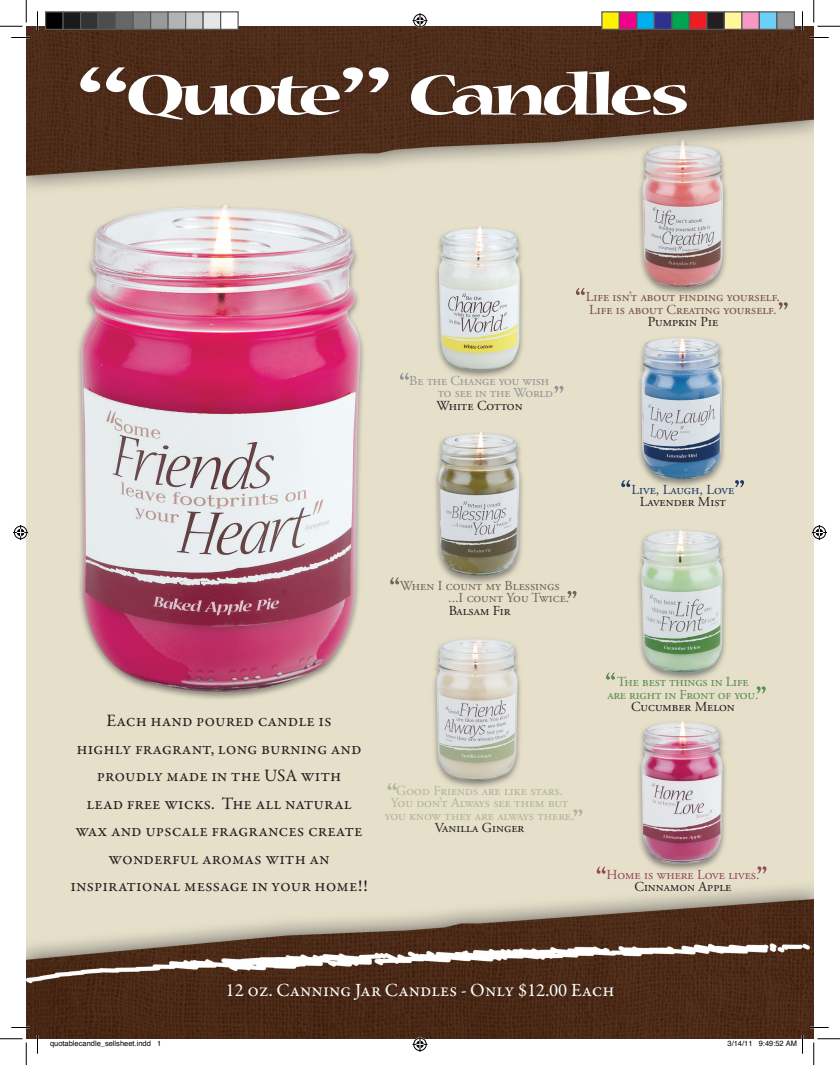
<style>
.page{position:relative;width:840px;height:1065px;background:#fff}
.page>*{position:absolute;margin:0;border:0;box-sizing:border-box;transform-origin:0 0}
.t1{font:63.75px "Nueva MM 540 475";letter-spacing:-.07em;color:#fff;scale:1.43 1}
.t2{font:18.75px "Garamond Premr Pro";color:#fff}
.t3{font:17.5px/27.5px "Garamond Premr Pro";color:#231f20;text-align:center}
.t4{font:13.75px "Adobe Garamond Pro";color:#231f20}
.t5{font:13.75px "Adobe Garamond Pro";color:#adb798}
.t6{font:13.75px/12.5px "Adobe Garamond Pro";color:#755049}
.t7{font:13.75px "Adobe Garamond Pro";letter-spacing:-.01em;color:#588d4f}
.t8{font:13.75px "Adobe Garamond Pro";color:#6e6656}
.t9{font:13.75px/12.5px "Adobe Garamond Pro";letter-spacing:-.01em;color:#939598;text-align:right}
.t10{font:13.75px "Adobe Garamond Pro";color:#94485c}
.t11{font:13.75px "Adobe Garamond Pro";color:#1e3967}
.t12{font:7.5px "Helvetica";color:#000}
.s1{font-family:"Rotis Serif";font-weight:700;font-size:97.5px}
</style>
<div class="page">
<img style="left:26px;top:26px;width:788px;height:1013px">
<div style="left:222px;top:978px;width:395px;height:26px;background:#492816"></div>
<div style="left:75px;top:63px;width:617px;height:61px;background:#4b2b1a"></div>
<svg style="left:400px;top:373px;width:9px;height:7px"></svg>
<svg style="left:554px;top:386px;width:9px;height:7px"></svg>
<svg style="left:576px;top:288px;width:9px;height:7px"></svg>
<svg style="left:779px;top:302px;width:9px;height:7px"></svg>
<svg style="left:621px;top:480px;width:9px;height:7px"></svg>
<svg style="left:735px;top:480px;width:9px;height:7px"></svg>
<svg style="left:606px;top:673px;width:9px;height:7px"></svg>
<svg style="left:757px;top:686px;width:9px;height:7px"></svg>
<svg style="left:597px;top:867px;width:9px;height:7px"></svg>
<svg style="left:757px;top:866px;width:9px;height:7px"></svg>
<svg style="left:388px;top:783px;width:9px;height:7px"></svg>
<svg style="left:573px;top:809px;width:9px;height:7px"></svg>
<svg style="left:390px;top:578px;width:9px;height:6px"></svg>
<svg style="left:568px;top:591px;width:9px;height:7px"></svg>
<svg style="left:11px;top:37px;width:19px;height:1px"></svg>
<svg style="left:810px;top:37px;width:19px;height:1px"></svg>
<svg style="left:11px;top:1027px;width:19px;height:1px"></svg>
<svg style="left:810px;top:1027px;width:19px;height:1px"></svg>
<svg style="left:37px;top:11px;width:1px;height:19px"></svg>
<svg style="left:37px;top:1035px;width:1px;height:19px"></svg>
<svg style="left:802px;top:11px;width:1px;height:19px"></svg>
<svg style="left:0;top:0;width:27px;height:27px"></svg>
<svg style="left:0;top:1039px;width:27px;height:26px"></svg>
<svg style="left:814px;top:0;width:26px;height:27px"></svg>
<svg style="left:814px;top:1039px;width:26px;height:26px"></svg>
<svg style="left:412px;top:13px;width:16px;height:15px"></svg>
<svg style="left:412px;top:1037px;width:16px;height:15px"></svg>
<svg style="left:13px;top:525px;width:15px;height:15px"></svg>
<svg style="left:812px;top:525px;width:15px;height:15px"></svg>
<div style="left:46px;top:12px;width:17px;height:17px;background:#000"></div>
<div style="left:45px;top:11px;width:19px;height:19px;border:1px solid #595959"></div>
<div style="left:63px;top:12px;width:18px;height:17px;background:#1a1a1a"></div>
<div style="left:62px;top:11px;width:19px;height:19px;border:1px solid #595959"></div>
<div style="left:81px;top:12px;width:17px;height:17px;background:#333"></div>
<div style="left:80px;top:11px;width:19px;height:19px;border:1px solid #595959"></div>
<div style="left:98px;top:12px;width:18px;height:17px;background:#4d4d4d"></div>
<div style="left:98px;top:11px;width:18px;height:19px;border:1px solid #595959"></div>
<div style="left:116px;top:12px;width:17px;height:17px;background:#666"></div>
<div style="left:115px;top:11px;width:19px;height:19px;border:1px solid #595959"></div>
<div style="left:133px;top:12px;width:18px;height:17px;background:#808080"></div>
<div style="left:132px;top:11px;width:19px;height:19px;border:1px solid #595959"></div>
<div style="left:151px;top:12px;width:17px;height:17px;background:#999"></div>
<div style="left:150px;top:11px;width:19px;height:19px;border:1px solid #595959"></div>
<div style="left:168px;top:12px;width:18px;height:17px;background:#b3b3b3"></div>
<div style="left:168px;top:11px;width:18px;height:19px;border:1px solid #595959"></div>
<div style="left:186px;top:12px;width:17px;height:17px;background:#ccc"></div>
<div style="left:185px;top:11px;width:19px;height:19px;border:1px solid #595959"></div>
<div style="left:203px;top:12px;width:18px;height:17px;background:#e6e6e6"></div>
<div style="left:202px;top:11px;width:19px;height:19px;border:1px solid #595959"></div>
<div style="left:221px;top:12px;width:17px;height:17px;background:#fff"></div>
<div style="left:220px;top:11px;width:19px;height:19px;border:1px solid #595959"></div>
<div style="left:602px;top:12px;width:17px;height:17px;background:#fff101"></div>
<div style="left:601px;top:11px;width:19px;height:19px;border:1px solid #595959"></div>
<div style="left:619px;top:12px;width:18px;height:17px;background:#ed028c"></div>
<div style="left:619px;top:11px;width:19px;height:19px;border:1px solid #595959"></div>
<div style="left:637px;top:12px;width:17px;height:17px;background:#00aeef"></div>
<div style="left:636px;top:11px;width:19px;height:19px;border:1px solid #595959"></div>
<div style="left:654px;top:12px;width:18px;height:17px;background:#2e3092"></div>
<div style="left:654px;top:11px;width:18px;height:19px;border:1px solid #595959"></div>
<div style="left:672px;top:12px;width:17px;height:17px;background:#00a54f"></div>
<div style="left:671px;top:11px;width:19px;height:19px;border:1px solid #595959"></div>
<div style="left:689px;top:12px;width:18px;height:17px;background:#ee1d23"></div>
<div style="left:689px;top:11px;width:19px;height:19px;border:1px solid #595959"></div>
<div style="left:707px;top:12px;width:17px;height:17px;background:#231f20"></div>
<div style="left:706px;top:11px;width:19px;height:19px;border:1px solid #595959"></div>
<div style="left:724px;top:12px;width:18px;height:17px;background:#fff79a"></div>
<div style="left:724px;top:11px;width:18px;height:19px;border:1px solid #595959"></div>
<div style="left:742px;top:12px;width:17px;height:17px;background:#f499c2"></div>
<div style="left:741px;top:11px;width:19px;height:19px;border:1px solid #595959"></div>
<div style="left:759px;top:12px;width:18px;height:17px;background:#6bcff6"></div>
<div style="left:759px;top:11px;width:19px;height:19px;border:1px solid #595959"></div>
<div style="left:777px;top:12px;width:17px;height:17px;background:#939598"></div>
<div style="left:776px;top:11px;width:19px;height:19px;border:1px solid #595959"></div>
<svg style="left:758px;top:1035px;width:45px;height:19px"></svg>
<p class="t1" style="left:72px;top:67px;width:433px"><span class="s1">“</span>Quote<span class="s1">”</span> Candles</p>
<p class="t9" style="left:409px;top:375px;width:145px">Be the Change you wish to see in the World</p>
<p class="t4" style="left:437px;top:397px;width:88px">White Cotton</p>
<p class="t6" style="left:586px;top:291px;width:196px">Life isn’t about finding yourself.<br>Life is about Creating yourself.</p>
<p class="t4" style="left:648px;top:314px;width:72px">Pumpkin Pie</p>
<p class="t11" style="left:632px;top:481px;width:104px">Live, Laugh, Love</p>
<p class="t4" style="left:640px;top:494px;width:87px">Lavender Mist</p>
<p class="t8" style="left:400px;top:577px;width:161px">When I count my Blessings</p>
<p class="t8" style="left:448px;top:590px;width:123px">...I count You Twice.</p>
<p class="t4" style="left:449px;top:602px;width:63px">Balsam Fir</p>
<p class="t3" style="left:107px;top:707px;width:227px">Each hand poured candle is</p>
<p class="t3" style="left:71px;top:735px;width:299px">highly fragrant, long burning and proudly made in the USA with<br>lead free wicks. The all natural wax and upscale fragrances create wonderful aromas with an inspirational message in your home!!</p>
<p class="t5" style="left:396px;top:782px;width:168px">Good Friends are like stars.</p>
<p class="t5" style="left:391px;top:795px;width:179px">You don’t Always see them but</p>
<p class="t5" style="left:385px;top:807px;width:191px">you know they are always there.</p>
<p class="t4" style="left:435px;top:820px;width:91px">Vanilla Ginger</p>
<p class="t7" style="left:617px;top:674px;width:133px">The best things in Life</p>
<p class="t7" style="left:607px;top:686px;width:153px">are right in Front of you.</p>
<p class="t4" style="left:631px;top:699px;width:105px">Cucumber Melon</p>
<p class="t10" style="left:606px;top:866px;width:155px">Home is where Love lives.</p>
<p class="t4" style="left:634px;top:879px;width:98px">Cinnamon Apple</p>
<p class="t2" style="left:226px;top:979px;width:390px">12 oz. Canning Jar Candles - Only $12.00 Each</p>
<p class="t12" style="left:50px;top:1038px;width:113px">quotablecandle_sellsheet.indd 1</p>
<p class="t12" style="left:728px;top:1038px;width:71px">3/14/11 9:49:52 AM</p>
</div>
